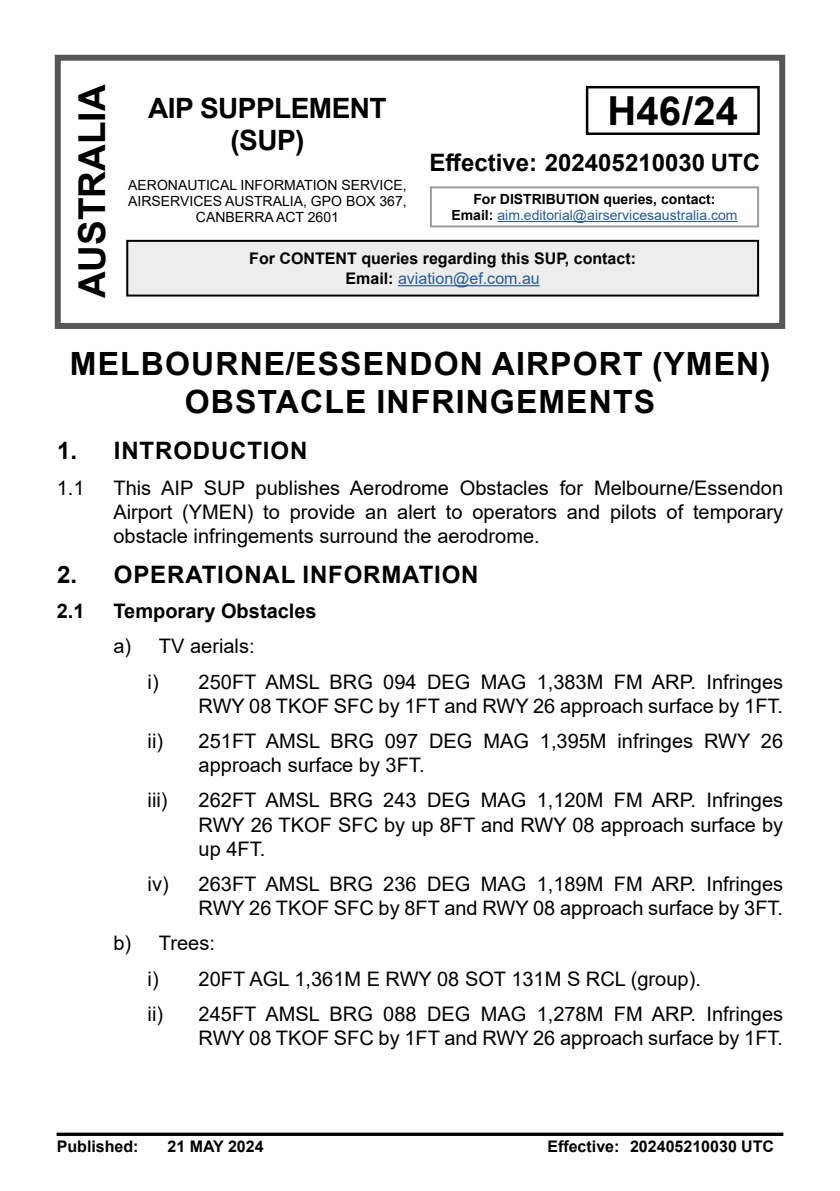
<style>
.page{position:relative;width:840px;height:1191px;background:#fff}
.page>*{position:absolute;margin:0;border:0;box-sizing:border-box;transform-origin:0 0}
.t1{font:700 40px "Arial";color:#000}
.t2{font:700 37px "Arial";color:#000}
.t3{font:700 32px/38.4px "Arial";letter-spacing:.035em;color:#000;text-align:center}
.t4{font:700 28px/32px "Arial";letter-spacing:-.02em;color:#000;text-align:center}
.t5{font:700 24px "Arial";letter-spacing:.035em;color:#000}
.t6{font:700 24px "Arial";color:#000}
.t7{font:20px/24px "Arial";color:#000;text-align:justify}
.t8{font:700 20px "Arial";color:#000}
.t9{font:700 16px/20px "Arial";color:#000;text-align:center}
.t10{font:14px/16px "Arial";color:#000;text-align:center}
.t11{font:14px/16px "Arial";color:#275b9b;text-align:center}
.s1{font-weight:700;color:#000}
.s2{font-weight:400;color:#275b9b}
</style>
<div class="page">
<div style="left:55px;top:55px;width:729px;height:274px;border:6px solid #575756"></div>
<hr style="left:497px;top:221px;width:240px;height:1px;background:#275b9b">
<div style="left:429px;top:186px;width:329px;height:41px;border:2px solid #9d9d9c"></div>
<hr style="left:57px;top:1132px;width:725px;height:3px;background:#000">
<div style="left:585px;top:86px;width:174px;height:49px;border:2px solid #000"></div>
<div style="left:127px;top:241px;width:630px;height:54px;background:#ededed"></div>
<hr style="left:398px;top:285px;width:141px;height:1px;background:#275b9b">
<div style="left:126px;top:240px;width:632px;height:56px;border:2px solid #000"></div>
<h2 class="t2" style="left:66px;top:298px;width:215px;rotate:-90deg">AUSTRALIA</h2>
<h3 class="t4" style="left:148px;top:92px;width:240px">AIP SUPPLEMENT (SUP)</h3>
<p class="t10" style="left:128px;top:177px;width:280px">AERONAUTICAL INFORMATION SERVICE,<br>AIRSERVICES AUSTRALIA, GPO BOX 367,<br>CANBERRA ACT 2601</p>
<h1 class="t1" style="left:607px;top:83px;width:132px">H46/24</h1>
<p class="t6" style="left:429px;top:145px;width:332px">Effective: 202405210030 UTC</p>
<p class="t11" style="left:451px;top:191px;width:287px"><span class="s1">For DISTRIBUTION queries, contact:<br>Email:</span> aim.editorial@airservicesaustralia.com</p>
<p class="t9" style="left:249px;top:248px;width:388px">For CONTENT queries regarding this SUP, contact:<br>Email: <span class="s2">aviation@ef.com.au</span></p>
<h3 class="t3" style="left:70px;top:345px;width:701px">MELBOURNE/ESSENDON AIRPORT (YMEN)<br>OBSTACLE INFRINGEMENTS</h3>
<p class="t5" style="left:57px;top:434px;width:251px">1. INTRODUCTION</p>
<p class="t7" style="left:57px;top:475px;width:29px">1.1</p>
<p class="t7" style="left:113px;top:475px;width:670px">This AIP SUP publishes Aerodrome Obstacles for Melbourne/Essendon Airport (YMEN) to provide an alert to operators and pilots of temporary obstacle infringements surround the aerodrome.</p>
<p class="t5" style="left:57px;top:557px;width:423px">2. OPERATIONAL INFORMATION</p>
<p class="t8" style="left:57px;top:597px;width:29px">2.1</p>
<p class="t8" style="left:113px;top:597px;width:205px">Temporary Obstacles</p>
<p class="t7" style="left:147px;top:628px;width:636px;line-height:35.4px;text-indent:-34px">a) TV aerials:<br>i) 250FT AMSL BRG 094 DEG MAG 1,383M FM ARP. Infringes</p>
<p class="t7" style="left:147px;top:688px;width:636px;line-height:35.4px;text-align:right">RWY 08 TKOF SFC by 1FT and RWY 26 approach surface by 1FT.<br>ii) 251FT AMSL BRG 097 DEG MAG 1,395M infringes RWY 26</p>
<p class="t7" style="left:198px;top:753px;width:227px">approach surface by 3FT.</p>
<p class="t7" style="left:147px;top:788px;width:21px">iii)</p>
<p class="t7" style="left:198px;top:788px;width:585px">262FT AMSL BRG 243 DEG MAG 1,120M FM ARP. Infringes RWY 26 TKOF SFC by up 8FT and RWY 08 approach surface by up 4FT.</p>
<p class="t7" style="left:147px;top:871px;width:636px;text-align:right">iv) 263FT AMSL BRG 236 DEG MAG 1,189M FM ARP. Infringes<br>RWY 26 TKOF SFC by 8FT and RWY 08 approach surface by 3FT.</p>
<p class="t7" style="left:147px;top:925px;width:636px;line-height:35.4px;text-align:left;text-indent:-34px">b) Trees:<br>i) 20FT AGL 1,361M E RWY 08 SOT 131M S RCL (group).<br>ii) 245FT AMSL BRG 088 DEG MAG 1,278M FM ARP. Infringes</p>
<p class="t7" style="left:198px;top:1025px;width:585px">RWY 08 TKOF SFC by 1FT and RWY 26 approach surface by 1FT.</p>
<p class="t9" style="left:57px;top:1137px;width:83px">Published:</p>
<p class="t9" style="left:167px;top:1137px;width:98px">21 MAY 2024</p>
<p class="t9" style="left:547px;top:1137px;width:228px">Effective: 202405210030 UTC</p>
</div>
